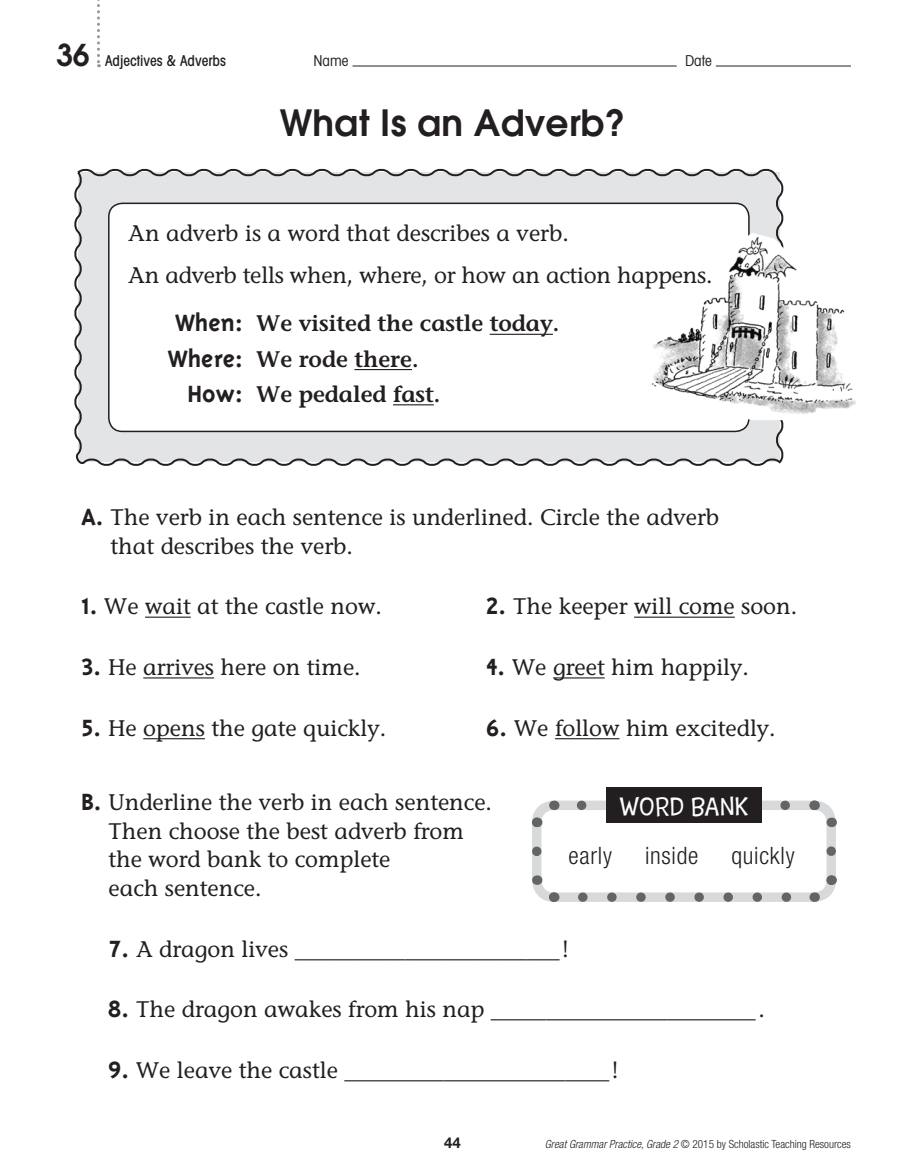
<style>
.page{position:relative;width:905px;height:1175px;background:#fff}
.page>*{position:absolute;margin:0;border:0;box-sizing:border-box;transform-origin:0 0}
.t1{font:600 36px "Avant Garde";letter-spacing:.01em;color:#231f20}
.t2{font:600 30px "Avant Garde";color:#231f20}
.t3{font:300 27px "Coop";letter-spacing:.045em;color:#fff;scale:.95 1}
.t4{font:300 condensed 24px "Helvetica Neue";letter-spacing:.03em;color:#231f20}
.t5{font:22.5px/28.5px "Stone Informal";color:#231f20}
.t6{font:600 22.5px "Stone Informal";color:#231f20}
.t7{font:500 condensed 15px "Avant Garde";color:#231f20}
.t8{font:condensed 15px "Avant Garde";color:#231f20}
.t9{font:700 15px "Helvetica Neue";color:#231f20}
.t10{font:300 condensed 11.25px "Helvetica Neue";color:#231f20}
.s1{font-family:"Striplex";font-weight:700;font-size:27px}
.s2{font-style:italic}
</style>
<div class="page">
<hr style="left:352px;top:66px;width:324px;height:1px;background:#231f20">
<hr style="left:715px;top:66px;width:135px;height:1px;background:#231f20">
<svg style="left:97px;top:0;width:3px;height:67px"></svg>
<svg style="left:74px;top:168px;width:710px;height:298px;background:#d7d8d9"></svg>
<div style="left:109px;top:203px;width:639px;height:228px;background:#fff;border-radius:14px"></div>
<div style="left:108px;top:202px;width:641px;height:230px;border:2px solid #231f20;border-radius:14px"></div>
<hr style="left:489px;top:334px;width:64px;height:1px;background:#231f20">
<hr style="left:354px;top:369px;width:58px;height:1px;background:#231f20">
<hr style="left:393px;top:404px;width:41px;height:1px;background:#231f20">
<hr style="left:145px;top:616px;width:46px;height:1px;background:#231f20">
<hr style="left:634px;top:616px;width:100px;height:1px;background:#231f20">
<hr style="left:143px;top:677px;width:71px;height:1px;background:#231f20">
<hr style="left:553px;top:677px;width:51px;height:1px;background:#231f20">
<hr style="left:143px;top:738px;width:62px;height:1px;background:#231f20">
<hr style="left:555px;top:738px;width:64px;height:1px;background:#231f20">
<div style="left:532px;top:800px;width:303px;height:102px;border:9px solid #d8d9db;border-radius:17px"></div>
<svg style="left:532px;top:851px;width:9px;height:14px"></svg>
<svg style="left:582px;top:892px;width:217px;height:10px;background:#bdbec0"></svg>
<svg style="left:826px;top:836px;width:9px;height:15px"></svg>
<svg style="left:568px;top:800px;width:217px;height:10px"></svg>
<svg style="left:532px;top:875px;width:31px;height:27px"></svg>
<svg style="left:813px;top:870px;width:24px;height:32px"></svg>
<svg style="left:804px;top:800px;width:33px;height:27px"></svg>
<svg style="left:532px;top:800px;width:23px;height:31px"></svg>
<div style="left:606px;top:787px;width:155px;height:36px;background:#231f20"></div>
<img style="left:652px;top:233px;width:204px;height:187px">
<h2 class="t2" style="left:56px;top:36px;width:35px">36</h2>
<p class="t7" style="left:105px;top:52px;width:122px">Adjectives &amp; Adverbs</p>
<p class="t8" style="left:313px;top:52px;width:36px">Name</p>
<p class="t8" style="left:685px;top:52px;width:28px">Date</p>
<h1 class="t1" style="left:280px;top:99px;width:347px">What Is an Adverb?</h1>
<p class="t5" style="left:128px;top:212px;width:586px;line-height:42px">An adverb is a word that describes a verb.<br>An adverb tells when, where, or how an action happens.</p>
<p class="t6" style="left:175px;top:310px;width:386px"><span class="s1">When:</span> We visited the castle today.</p>
<p class="t6" style="left:168px;top:345px;width:252px"><span class="s1">Where:</span> We rode there.</p>
<p class="t6" style="left:187px;top:380px;width:254px"><span class="s1">How:</span> We pedaled fast.</p>
<p class="t5" style="left:111px;top:503px;width:610px;text-indent:-30px"><span class="s1">A.</span> The verb in each sentence is underlined. Circle the adverb that describes the verb.</p>
<p class="t5" style="left:81px;top:592px;width:302px"><span class="s1">1.</span> We wait at the castle now.</p>
<p class="t5" style="left:486px;top:592px;width:312px"><span class="s1">2.</span> The keeper will come soon.</p>
<p class="t5" style="left:81px;top:653px;width:281px"><span class="s1">3.</span> He arrives here on time.</p>
<p class="t5" style="left:486px;top:653px;width:264px"><span class="s1">4.</span> We greet him happily.</p>
<p class="t5" style="left:81px;top:713px;width:307px"><span class="s1">5.</span> He opens the gate quickly.</p>
<p class="t5" style="left:486px;top:713px;width:291px"><span class="s1">6.</span> We follow him excitedly.</p>
<p class="t5" style="left:108px;top:788px;width:385px;text-indent:-27px"><span class="s1">B.</span> Underline the verb in each sentence.<br>Then choose the best adverb from the word bank to complete<br>each sentence.</p>
<p class="t3" style="left:619px;top:792px;width:137px">WORD BANK</p>
<p class="t4" style="left:568px;top:841px;width:45px">early</p>
<p class="t4" style="left:645px;top:841px;width:55px">inside</p>
<p class="t4" style="left:731px;top:841px;width:64px">quickly</p>
<p class="t5" style="left:109px;top:934px;width:461px"><span class="s1">7.</span> A dragon lives ________________________!</p>
<p class="t5" style="left:108px;top:995px;width:658px"><span class="s1">8.</span> The dragon awakes from his nap ________________________.</p>
<p class="t5" style="left:108px;top:1055px;width:512px"><span class="s1">9.</span> We leave the castle ________________________!</p>
<p class="t9" style="left:444px;top:1133px;width:18px">44</p>
<p class="t10" style="left:545px;top:1137px;width:307px"><span class="s2">Great Grammar Practice, Grade 2</span> © 2015 by Scholastic Teaching Resources</p>
</div>
